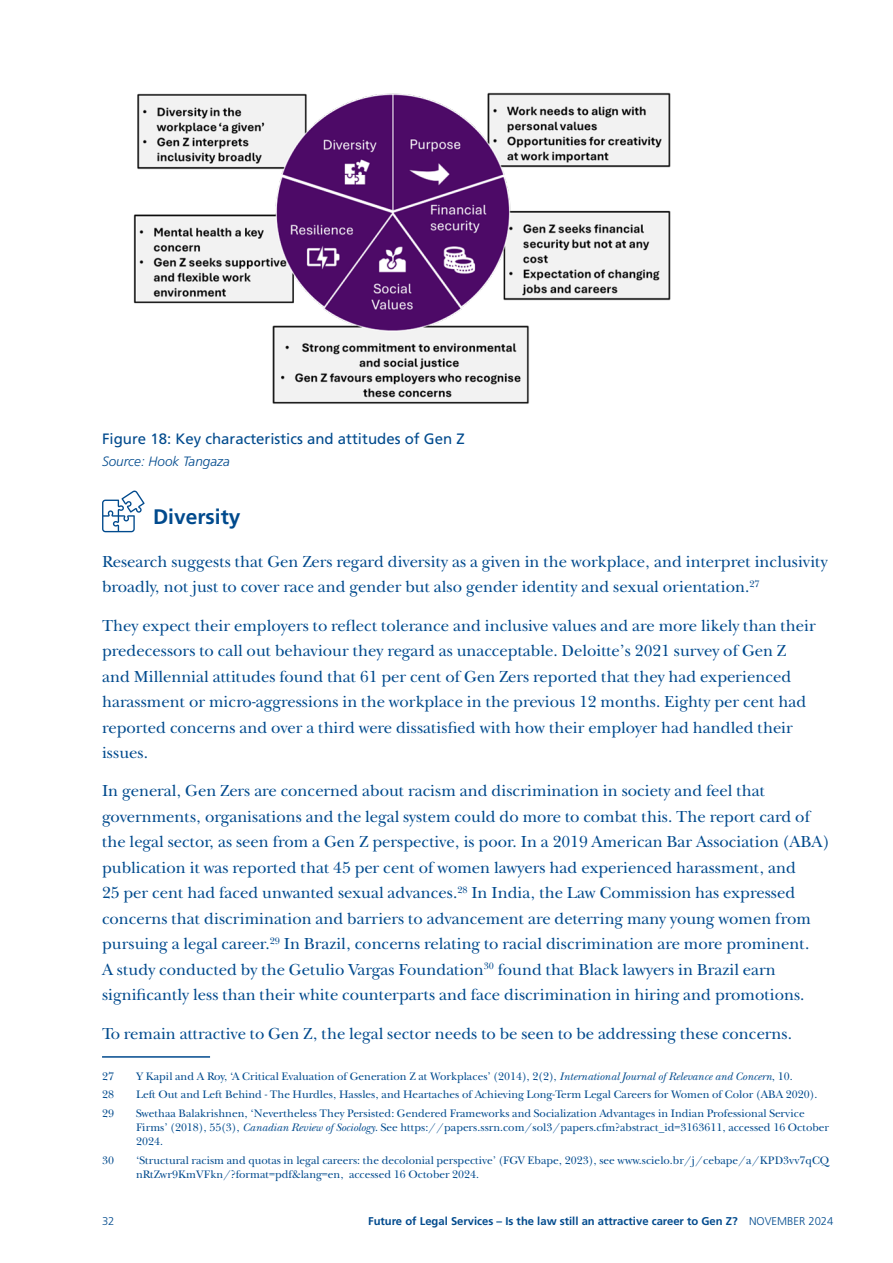
<style>
.page{position:relative;width:893px;height:1263px;background:#fff}
.page>*{position:absolute;margin:0;border:0;box-sizing:border-box;transform-origin:0 0}
.C_head{font:700 21px "Frutiger LT Pro";color:#004a8d}
.Body_copy{font:16.5px/25.5px "New Baskerville ITC";color:#004a8d}
.F_head{font:15px "Frutiger LT Pro";color:#004a8d}
.G_head{font:italic 300 13.5px "Frutiger LT Pro";color:#004a8d}
.Footnotes{font:11.25px/14.2px "New Baskerville ITC";color:#004a8d}
.t1{font:700 11.25px "Frutiger LT Pro";color:#004a8d}
.t2{font:300 11.25px "Frutiger LT Pro";color:#004a8d}
.s1{font-style:italic}
.s2{font-weight:300}
</style>
<div class="page">
<img style="left:133px;top:92px;width:537px;height:312px">
<hr style="left:102px;top:1056px;width:108px;height:2px;background:#004a8d">
<svg style="left:102px;top:490px;width:43px;height:42px"></svg>
<p class="F_head" style="left:102px;top:430px;width:364px">Figure 18: Key characteristics and attitudes of Gen Z</p>
<p class="G_head" style="left:102px;top:454px;width:129px">Source: Hook Tangaza</p>
<p class="C_head" style="left:153px;top:504px;width:89px">Diversity</p>
<p class="Body_copy" style="left:102px;top:549px;width:727px">Research suggests that Gen Zers regard diversity as a given in the workplace, and interpret inclusivity broadly, not just to cover race and gender but also gender identity and sexual orientation.<sup>27</sup></p>
<p class="Body_copy" style="left:102px;top:613px;width:715px">They expect their employers to reflect tolerance and inclusive values and are more likely than their predecessors to call out behaviour they regard as unacceptable. Deloitte’s 2021 survey of Gen Z and Millennial attitudes found that 61 per cent of Gen Zers reported that they had experienced harassment or micro-aggressions in the workplace in the previous 12 months. Eighty per cent had reported concerns and over a third were dissatisfied with how their employer had handled their issues.</p>
<p class="Body_copy" style="left:102px;top:779px;width:729px">In general, Gen Zers are concerned about racism and discrimination in society and feel that governments, organisations and the legal system could do more to combat this. The report card of the legal sector, as seen from a Gen Z perspective, is poor. In a 2019 American Bar Association (ABA) publication it was reported that 45 per cent of women lawyers had experienced harassment, and<br>25 per cent had faced unwanted sexual advances.<sup>28</sup> In India, the Law Commission has expressed concerns that discrimination and barriers to advancement are deterring many young women from pursuing a legal career.<sup>29</sup> In Brazil, concerns relating to racial discrimination are more prominent.<br>A study conducted by the Getulio Vargas Foundation<sup>30</sup> found that Black lawyers in Brazil earn significantly less than their white counterparts and face discrimination in hiring and promotions.</p>
<p class="Body_copy" style="left:102px;top:1021px;width:691px">To remain attractive to Gen Z, the legal sector needs to be seen to be addressing these concerns.</p>
<p class="Footnotes" style="left:102px;top:1069px;width:13px">27</p>
<p class="Footnotes" style="left:136px;top:1069px;width:658px">Y Kapil and A Roy, ‘A Critical Evaluation of Generation Z at Workplaces’ (2014), 2(2), <span class="s1">International Journal of Relevance and Concern</span>, 10.</p>
<p class="Footnotes" style="left:102px;top:1088px;width:13px">28</p>
<p class="Footnotes" style="left:136px;top:1088px;width:683px">Left Out and Left Behind - The Hurdles, Hassles, and Heartaches of Achieving Long-Term Legal Careers for Women of Color (ABA 2020).</p>
<p class="Footnotes" style="left:102px;top:1106px;width:13px">29</p>
<p class="Footnotes" style="left:136px;top:1106px;width:695px">Swethaa Balakrishnen, ‘Nevertheless They Persisted: Gendered Frameworks and Socialization Advantages in Indian Professional Service<br>Firms’ (2018), 55(3), <span class="s1">Canadian Review of Sociology</span>. See https://papers.ssrn.com/sol3/papers.cfm?abstract_id=3163611, accessed 16 October<br>2024.</p>
<p class="Footnotes" style="left:102px;top:1153px;width:13px">30</p>
<p class="Footnotes" style="left:136px;top:1153px;width:695px">‘Structural racism and quotas in legal careers: the decolonial perspective’ (FGV Ebape, 2023), see www.scielo.br/j/cebape/a/KPD3vv7qCQ nRtZwr9KmVFkn/?format=pdf&amp;lang=en, accessed 16 October 2024.</p>
<p class="t2" style="left:102px;top:1214px;width:14px">32</p>
<p class="t1" style="left:368px;top:1214px;width:467px">Future of Legal Services – Is the law still an attractive career to Gen Z? <span class="s2">NOVEMBER 2024</span></p>
</div>
